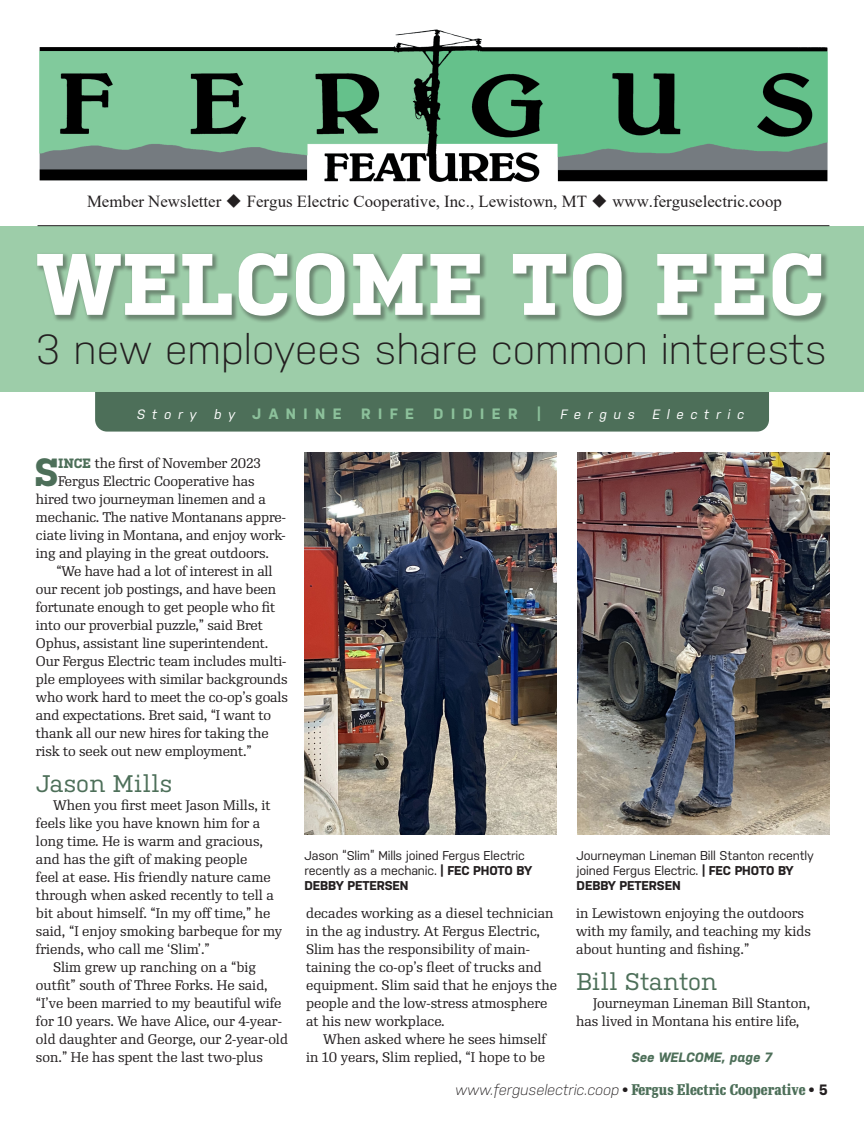
<style>
.page{position:relative;width:864px;height:1134px;background:#fff}
.page>*{position:absolute;margin:0;border:0;box-sizing:border-box;transform-origin:0 0}
.Department_Headline{font:700 87px "Kulturista";letter-spacing:.01em;color:#fff}
.Headline{font:300 42px "Nudista";color:#231f20}
.Lead-in_copy_ragR{font:700 39.15px "Kulturista";color:#4d6f59}
.Subhead3{font:24px "Kulturista";color:#4d6f59}
.t1{font:16.8px "Times New Roman";color:#231f20}
.t2{font:700 15px "Re Public Cond";color:#4d6f59}
.Body_Copy_RePublic_ragR{font:700 15px "Nudista";letter-spacing:.5em;color:#8cc19b}
.Body_Copy_RePublic_ragR-2{font:13.5px/18px "Re Public";color:#231f20}
.Lead-in_copy_ragR-2{font:13.5px "Re Public";letter-spacing:-.01em;color:#231f20}
.Body_Copy_RePublic_ragR-3{font:italic 13.5px "Nudista";letter-spacing:.5em;color:#fff}
.jump_continued{font:italic 700 13.5px "Nudista";color:#4d6f59}
.Scholarship_winners{font:12.75px/15px "Nudista";letter-spacing:-.01em;color:#231f20}
.s1{font-weight:400;font-style:italic;font-size:13.5px;color:#fff}
.s2{font-family:"Kulturista";font-weight:700;color:#4d6f59}
.s3{font-weight:700}
.s4{font-family:"Nudista";font-weight:300;font-style:italic;color:#231f20}
.s5{font-family:"Nudista";color:#231f20}
</style>
<div class="page">
<div style="left:95px;top:370px;width:674px;height:62px;background:#4d6f59;border-radius:12px"></div>
<div style="left:0;top:226px;width:864px;height:166px;background:#9dcda9"></div>
<img style="left:39px;top:29px;width:789px;height:153px">
<hr style="left:38px;top:225px;width:791px;height:1px;background:#231f20">
<div style="left:36px;top:251px;width:793px;height:72px;background:#231f20;opacity:.4"></div>
<img style="left:577px;top:453px;width:252px;height:382px">
<img style="left:305px;top:453px;width:252px;height:382px">
<p class="t1" style="left:87px;top:189px;width:696px">Member Newsletter ◆ Fergus Electric Cooperative, Inc., Lewistown, MT ◆ www.ferguselectric.coop</p>
<p class="Department_Headline" style="left:37px;top:234px;width:789px">WELCOME TO FEC</p>
<p class="Headline" style="left:36px;top:325px;width:792px">3 new employees share common interests</p>
<p class="Body_Copy_RePublic_ragR-3" style="left:137px;top:406px;width:61px">Story</p>
<p class="Body_Copy_RePublic_ragR" style="left:214px;top:405px;width:129px"><span class="s1">by</span> JANINE</p>
<p class="Body_Copy_RePublic_ragR" style="left:361px;top:405px;width:54px">RIFE</p>
<p class="Body_Copy_RePublic_ragR" style="left:434px;top:405px;width:86px">DIDIER</p>
<p class="Body_Copy_RePublic_ragR" style="left:537px;top:405px;width:5px">|</p>
<p class="Body_Copy_RePublic_ragR-3" style="left:561px;top:406px;width:76px">Fergus</p>
<p class="Body_Copy_RePublic_ragR-3" style="left:652px;top:406px;width:94px">Electric</p>
<p class="Lead-in_copy_ragR" style="left:34px;top:450px;width:26px">S</p>
<p class="Lead-in_copy_ragR-2" style="left:58px;top:455px;width:204px"><span class="s2">INCE</span> the first of November 2023</p>
<p class="Lead-in_copy_ragR-2" style="left:58px;top:473px;width:198px">Fergus Electric Cooperative has</p>
<p class="Lead-in_copy_ragR-2" style="left:36px;top:491px;width:232px">hired two journeyman linemen and a</p>
<p class="Lead-in_copy_ragR-2" style="left:36px;top:509px;width:251px">mechanic. The native Montanans appre-</p>
<p class="Lead-in_copy_ragR-2" style="left:36px;top:527px;width:251px">ciate living in Montana, and enjoy work-</p>
<p class="Lead-in_copy_ragR-2" style="left:36px;top:545px;width:235px">ing and playing in the great outdoors.</p>
<p class="Body_Copy_RePublic_ragR-2" style="left:36px;top:563px;width:254px;text-indent:20px">“We have had a lot of interest in all our recent job postings, and have been fortunate enough to get people who fit into our proverbial puzzle,” said Bret Ophus, assistant line superintendent.<br>Our Fergus Electric team includes multi&shy;ple employees with similar backgrounds who work hard to meet the co-op’s goals and expectations. Bret said, “I want to thank all our new hires for taking the risk to seek out new employment.”</p>
<p class="Subhead3" style="left:36px;top:770px;width:138px">Jason Mills</p>
<p class="Body_Copy_RePublic_ragR-2" style="left:36px;top:797px;width:248px;text-indent:17px">When you first meet Jason Mills, it feels like you have known him for a long time. He is warm and gracious, and has the gift of making people<br>feel at ease. His friendly nature came through when asked recently to tell a bit about himself. “In my off time,” he said, “I enjoy smoking barbeque for my friends, who call me ‘Slim’.”</p>
<p class="Body_Copy_RePublic_ragR-2" style="left:36px;top:959px;width:254px;text-indent:17px">Slim grew up ranching on a “big outfit” south of Three Forks. He said, “I’ve been married to my beautiful wife for 10 years. We have Alice, our 4-year&shy;old daughter and George, our 2-year-old son.” He has spent the last two-plus</p>
<p class="Scholarship_winners" style="left:304px;top:848px;width:229px">Jason “Slim” Mills joined Fergus Electric recently as a mechanic. <span class="s3">| FEC PHOTO BY<br>DEBBY PETERSEN</span></p>
<p class="Scholarship_winners" style="left:577px;top:848px;width:239px">Journeyman Lineman Bill Stanton recently joined Fergus Electric. <span class="s3">| FEC PHOTO BY<br>DEBBY PETERSEN</span></p>
<p class="Body_Copy_RePublic_ragR-2" style="left:306px;top:905px;width:253px">decades working as a diesel technician in the ag industry. At Fergus Electric, Slim has the responsibility of main&shy;taining the co-op’s fleet of trucks and equipment. Slim said that he enjoys the people and the low-stress atmosphere at his new workplace.</p>
<p class="Body_Copy_RePublic_ragR-2" style="left:306px;top:1031px;width:241px;text-align:right">When asked where he sees himself<br>in 10 years, Slim replied, “I hope to be</p>
<p class="Body_Copy_RePublic_ragR-2" style="left:576px;top:905px;width:236px">in Lewistown enjoying the outdoors with my family, and teaching my kids about hunting and fishing.”</p>
<p class="Subhead3" style="left:576px;top:968px;width:143px">Bill Stanton</p>
<p class="Body_Copy_RePublic_ragR-2" style="left:576px;top:995px;width:236px;text-indent:17px">Journeyman Lineman Bill Stanton, has lived in Montana his entire life,</p>
<p class="jump_continued" style="left:632px;top:1050px;width:142px">See WELCOME, page 7</p>
<p class="t2" style="left:455px;top:1081px;width:375px"><span class="s4">www.ferguselectric.coop</span> <span class="s5">•</span> Fergus Electric Cooperative <span class="s5">• 5</span></p>
</div>
